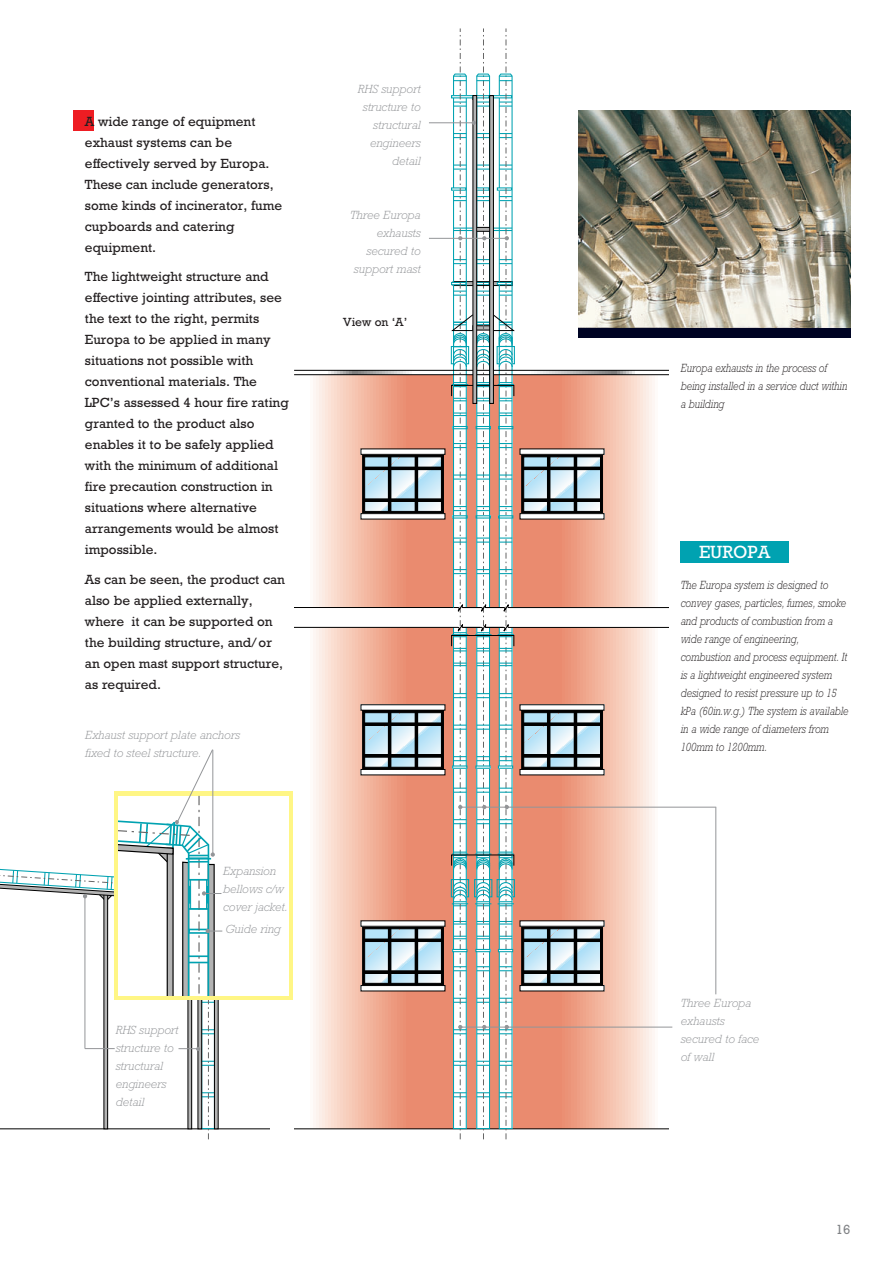
<style>
.page{position:relative;width:893px;height:1263px;background:#fff}
.page>*{position:absolute;margin:0;border:0;box-sizing:border-box;transform-origin:0 0}
.t1{font:18px "M Rockwell";letter-spacing:-.005em;color:#fff}
.t2{font:13.5px/21px "M Rockwell";color:#231f20}
.t3{font:13.5px "M Rockwell";color:#808285}
.t4{font:italic 300 12px/18px "M Rockwell";color:#231f20;scale:.85 1}
.t5{font:italic 300 12px/18px "M Rockwell";color:#939598}
.t6{font:12px "M Rockwell";color:#231f20}
</style>
<div class="page">
<hr style="left:0;top:1128px;width:270px;height:1px;background:#000">
<div style="left:114px;top:791px;width:179px;height:209px;background:#fff685"></div>
<div style="left:73px;top:110px;width:21px;height:21px;background:#ee1d23"></div>
<img style="left:669px;top:110px;width:181px;height:218px">
<div style="left:118px;top:796px;width:171px;height:200px;background:#fff"></div>
<svg style="left:0;top:749px;width:222px;height:390px"></svg>
<hr style="left:460px;top:1026px;width:212px;height:1px;background:#939598">
<hr style="left:460px;top:807px;width:256px;height:1px;background:#939598">
<svg style="left:294px;top:28px;width:375px;height:1111px"></svg>
<div style="left:680px;top:541px;width:109px;height:21px;background:#00a2b1"></div>
<hr style="left:715px;top:807px;width:1px;height:187px;background:#939598">
<div style="left:578px;top:328px;width:272px;height:10px;background:#000424"></div>
<p class="t2" style="left:85px;top:112px;width:199px">A wide range of equipment exhaust systems can be effectively served by Europa.<br>These can include generators, some kinds of incinerator, fume cupboards and catering equipment.</p>
<p class="t2" style="left:85px;top:267px;width:205px">The lightweight structure and effective jointing attributes, see the text to the right, permits<br>Europa to be applied in many situations not possible with conventional materials. The<br>LPC’s assessed 4 hour fire rating granted to the product also enables it to be safely applied with the minimum of additional fire precaution construction in situations where alternative arrangements would be almost impossible.</p>
<p class="t2" style="left:85px;top:570px;width:202px">As can be seen, the product can also be applied externally, where it can be supported on the building structure, and/or an open mast support structure, as required.</p>
<p class="t5" style="left:85px;top:727px;width:156px">Exhaust support plate anchors fixed to steel structure.</p>
<p class="t5" style="left:115px;top:1022px;width:64px">RHS support structure to structural engineers detail</p>
<p class="t5" style="left:223px;top:863px;width:66px">Expansion bellows c/w cover jacket.</p>
<p class="t5" style="left:225px;top:921px;width:57px">Guide ring</p>
<p class="t5" style="left:357px;top:81px;width:64px;text-align:right">RHS support structure to structural engineers detail</p>
<p class="t5" style="left:350px;top:207px;width:72px;text-align:right">Three Europa exhausts secured to support mast</p>
<p class="t6" style="left:343px;top:318px;width:65px">View on ‘A’</p>
<p class="t4" style="left:680px;top:360px;width:197px">Europa exhausts in the process of being installed in a service duct within a building</p>
<h1 class="t1" style="left:699px;top:545px;width:73px">EUROPA</h1>
<p class="t4" style="left:680px;top:577px;width:199px">The Europa system is designed to convey gases, particles, fumes, smoke and products of combustion from a wide range of engineering, combustion and process equipment. It is a lightweight engineered system designed to resist pressure up to 15 kPa (60in.w.g.) The system is available in a wide range of diameters from<br>100mm to 1200mm.</p>
<p class="t5" style="left:680px;top:995px;width:80px">Three Europa exhausts secured to face of wall</p>
<p class="t3" style="left:836px;top:1224px;width:16px">16</p>
</div>
